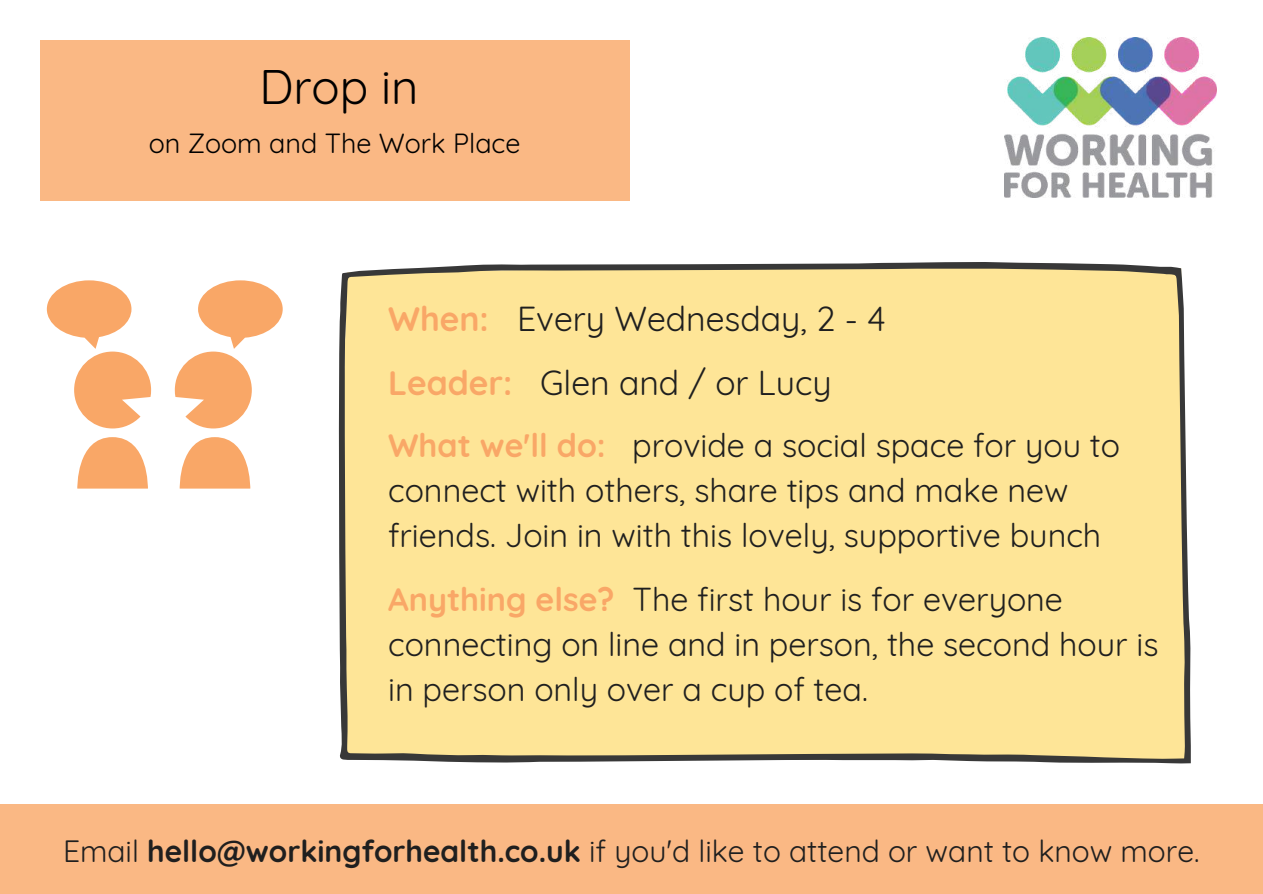
<style>
.page{position:relative;width:1263px;height:894px;background:#fff}
.page>*{position:absolute;margin:0;border:0;box-sizing:border-box;transform-origin:0 0}
.t1{font:47.25px "Quicksand";color:#000}
.t2{font:33.9px/63.9px "Quicksand";color:#1f1f1f}
.t3{font:32.4px/45px "Quicksand";color:#1f1f1f}
.t4{font:30px "Quicksand";color:#1f1f1f}
.t5{font:27px "Quicksand";color:#000}
.s1{font-weight:700;color:#f9a767}
.s2{font-weight:700}
</style>
<div class="page">
<div style="left:338px;top:262px;width:853px;height:501px;background:#fee597"></div>
<div style="left:40px;top:40px;width:589px;height:161px;background:#fab884"></div>
<img style="left:1005px;top:38px;width:211px;height:159px">
<div style="left:0;top:803px;width:1263px;height:90px;background:#fab884"></div>
<svg style="left:77px;top:437px;width:71px;height:51px"></svg>
<svg style="left:179px;top:437px;width:72px;height:51px"></svg>
<svg style="left:47px;top:280px;width:104px;height:148px"></svg>
<svg style="left:175px;top:280px;width:108px;height:148px"></svg>
<h1 class="t1" style="left:259px;top:57px;width:160px">Drop in</h1>
<p class="t5" style="left:149px;top:126px;width:373px">on Zoom and The Work Place</p>
<p class="t2" style="left:388px;top:286px;width:499px"><span class="s1">When:</span> Every Wednesday, 2 - 4<br><span class="s1">Leader:</span> Glen and / or Lucy</p>
<p class="t3" style="left:388px;top:422px;width:733px"><span class="s1">What we'll do:</span> provide a social space for you to connect with others, share tips and make new friends. Join in with this lovely, supportive bunch</p>
<p class="t3" style="left:388px;top:576px;width:772px"><span class="s1">Anything else?</span> The first hour is for everyone connecting on line and in person, the second hour is in person only over a cup of tea.</p>
<p class="t4" style="left:63px;top:831px;width:1138px">Email <span class="s2">hello@workingforhealth.co.uk</span> if you'd like to attend or want to know more.</p>
</div>
